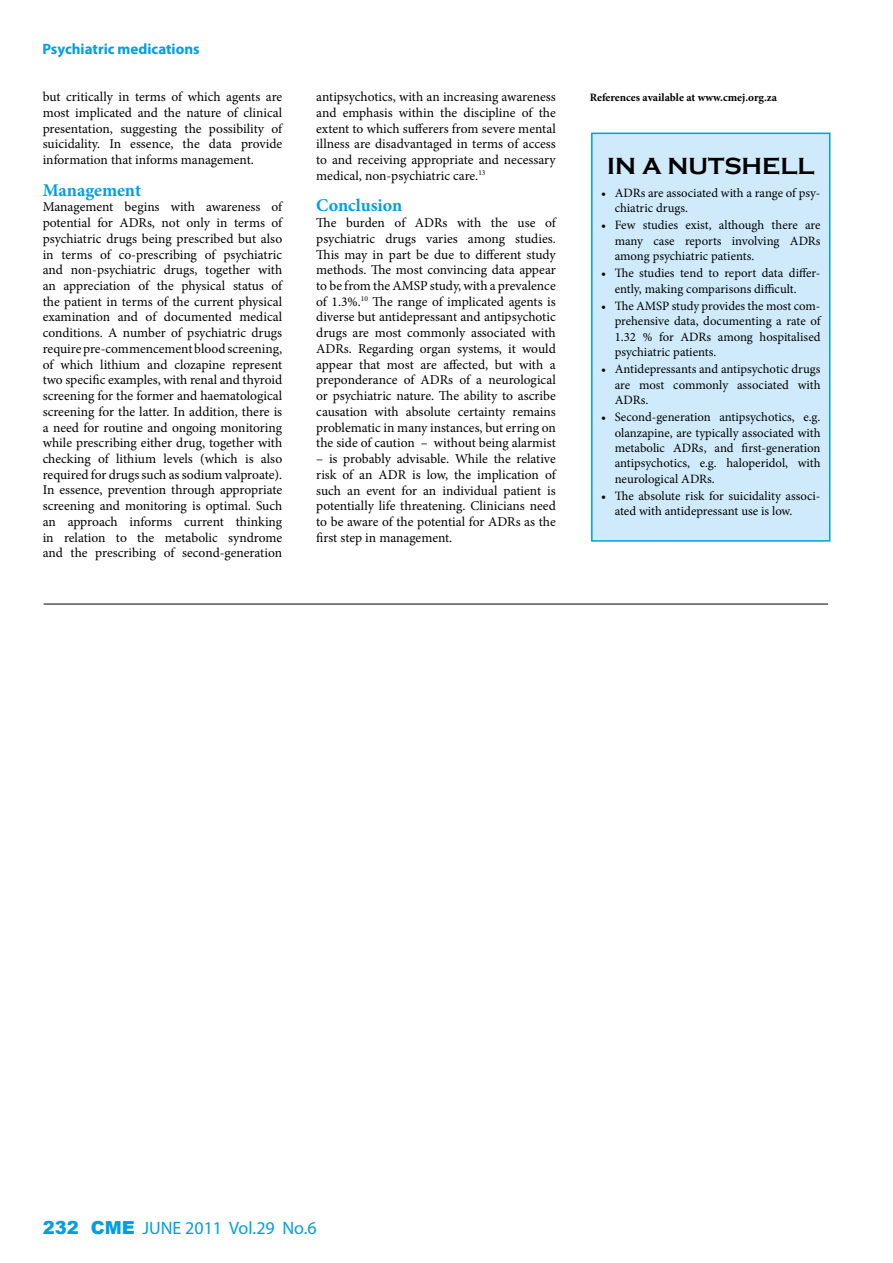
<style>
.page{position:relative;width:893px;height:1263px;background:#fff}
.page>*{position:absolute;margin:0;border:0;box-sizing:border-box;transform-origin:0 0}
.t1{font:700 24px "Copperplate Gothic";color:#000}
.t2{font:18px "Myriad Pro";color:#009fe3}
.t3{font:700 18px "Minion Pro";color:#009fe3}
.t4{font:700 15px "Myriad Pro";color:#009fe3}
.t5{font:13.5px/15.8px "Minion Pro";letter-spacing:-.005em;color:#000;text-align:justify}
.t6{font:12.75px/15.3px "Minion Pro";color:#000;text-align:justify}
.t7{font:700 11.25px "Minion Pro";color:#000}
.s1{font-family:"Arial";font-weight:900}
</style>
<div class="page">
<div style="left:592px;top:133px;width:238px;height:408px;background:#cfebfb"></div>
<div style="left:591px;top:133px;width:239px;height:409px;border:2px solid #009fe3"></div>
<hr style="left:44px;top:604px;width:784px;height:1px;background:#000">
<p class="t4" style="left:43px;top:39px;width:159px">Psychiatric medications</p>
<p class="t5" style="left:43px;top:89px;width:241px">but critically in terms of which agents are most implicated and the nature of clinical presentation, suggesting the possibility of suicidality. In essence, the data provide information that informs management.</p>
<h2 class="t3" style="left:43px;top:177px;width:100px">Management</h2>
<p class="t5" style="left:43px;top:199px;width:241px">Management begins with awareness of potential for ADRs, not only in terms of psychiatric drugs being prescribed but also in terms of co-prescribing of psychiatric and non-psychiatric drugs, together with an appreciation of the physical status of the patient in terms of the current physical examination and of documented medical conditions. A number of psychiatric drugs require pre-commencement blood screening, of which lithium and clozapine represent two specific examples, with renal and thyroid screening for the former and haematological screening for the latter. In addition, there is a need for routine and ongoing monitoring while prescribing either drug, together with checking of lithium levels (which is also required for drugs such as sodium valproate).<br>In essence, prevention through appropriate screening and monitoring is optimal. Such an approach informs current thinking in relation to the metabolic syndrome and the prescribing of second-generation</p>
<p class="t5" style="left:316px;top:89px;width:241px">antipsychotics, with an increasing awareness and emphasis within the discipline of the extent to which sufferers from severe mental illness are disadvantaged in terms of access to and receiving appropriate and necessary medical, non-psychiatric care.<sup>13</sup></p>
<h2 class="t3" style="left:316px;top:193px;width:88px">Conclusion</h2>
<p class="t5" style="left:316px;top:215px;width:241px">The burden of ADRs with the use of psychiatric drugs varies among studies.<br>This may in part be due to different study methods. The most convincing data appear to be from the AMSP study, with a prevalence of 1.3%.<sup>10</sup> The range of implicated agents is diverse but antidepressant and antipsychotic drugs are most commonly associated with ADRs. Regarding organ systems, it would appear that most are affected, but with a preponderance of ADRs of a neurological or psychiatric nature. The ability to ascribe causation with absolute certainty remains problematic in many instances, but erring on the side of caution – without being alarmist</p>
<p class="t5" style="left:316px;top:451px;width:241px">– is probably advisable. While the relative risk of an ADR is low, the implication of such an event for an individual patient is potentially life threatening. Clinicians need to be aware of the potential for ADRs as the first step in management.</p>
<p class="t7" style="left:590px;top:90px;width:189px">References available at www.cmej.org.za</p>
<h1 class="t1" style="left:607px;top:153px;width:209px">IN A NUTSHELL</h1>
<p class="t6" style="left:615px;top:185px;width:207px;text-indent:-14px">• ADRs are associated with a range of psy&shy;chiatric drugs.</p>
<p class="t6" style="left:615px;top:218px;width:207px;text-indent:-14px">• Few studies exist, although there are many case reports involving ADRs among psychiatric patients.</p>
<p class="t6" style="left:615px;top:266px;width:207px;text-indent:-14px">• The studies tend to report data differ&shy;ently, making comparisons difficult.</p>
<p class="t6" style="left:615px;top:298px;width:207px;text-indent:-14px">• The AMSP study provides the most com&shy;prehensive data, documenting a rate of 1.32 % for ADRs among hospitalised psychiatric patients.</p>
<p class="t6" style="left:615px;top:362px;width:207px;text-indent:-14px">• Antidepressants and antipsychotic drugs are most commonly associated with ADRs.</p>
<p class="t6" style="left:615px;top:410px;width:207px;text-indent:-14px">• Second-generation antipsychotics, e.g. olanzapine, are typically associated with metabolic ADRs, and first-generation antipsychotics, e.g. haloperidol, with neurological ADRs.</p>
<p class="t6" style="left:615px;top:488px;width:207px;text-indent:-14px">• The absolute risk for suicidality associ&shy;ated with antidepressant use is low.</p>
<h2 class="t2" style="left:43px;top:1217px;width:275px"><span class="s1">232 CME</span> JUNE 2011 Vol.29 No.6</h2>
</div>
